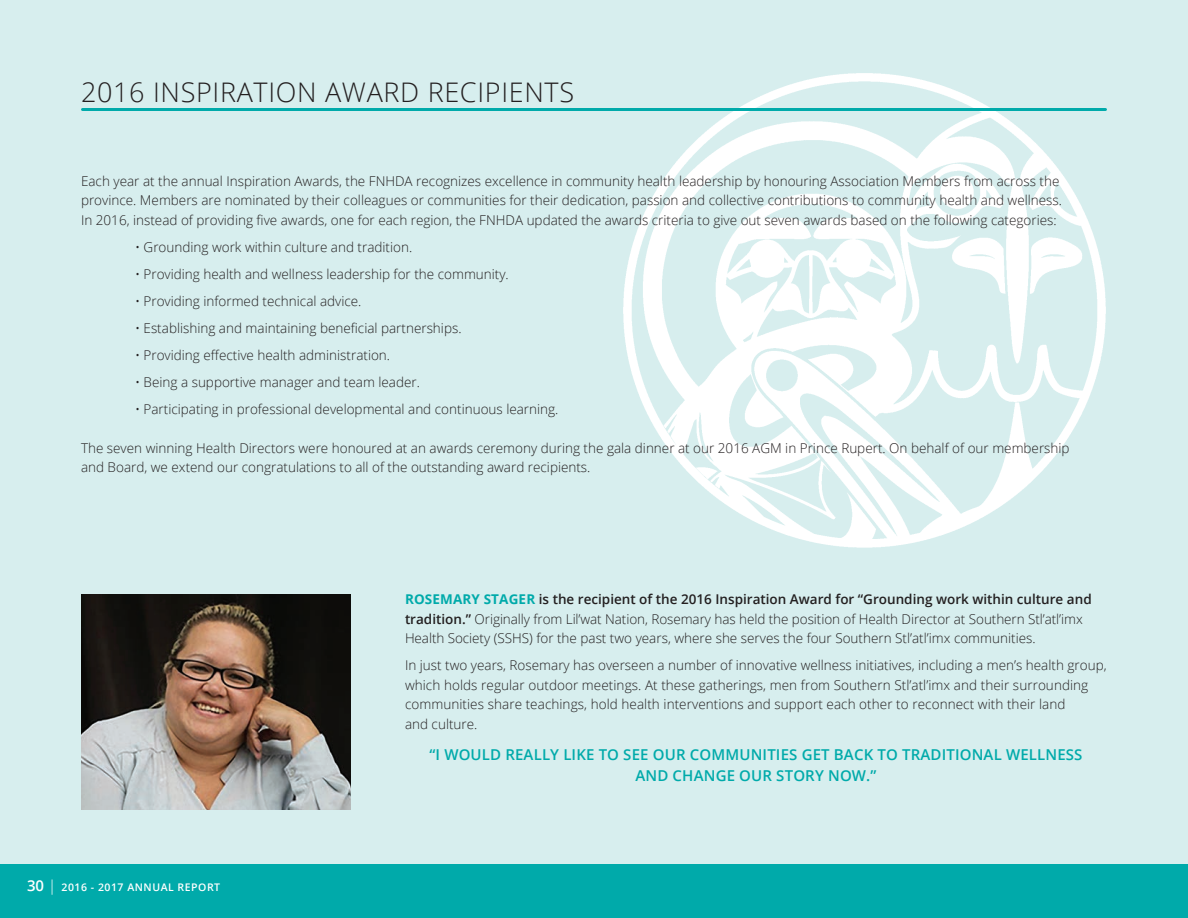
<style>
.page{position:relative;width:1188px;height:918px;background:#fff}
.page>*{position:absolute;margin:0;border:0;box-sizing:border-box;transform-origin:0 0}
.t1{font:300 27px "Open Sans";letter-spacing:.025em;color:#231f20}
.t2{font:600 15px/21px "Open Sans";letter-spacing:.01em;color:#0aa;text-align:center}
.t3{font:300 13.5px/19.5px "Open Sans";color:#231f20}
.t4{font:600 10.5px "Open Sans";letter-spacing:.05em;color:#fff}
.s1{font-size:15px}
.s2{font-weight:300;font-size:15px}
.s3{font-weight:700;color:#0aa}
.s4{font-weight:600}
</style>
<div class="page">
<div style="left:0;top:0;width:1188px;height:885px;background:#d7eeee"></div>
<img style="left:623px;top:73px;width:484px;height:475px">
<div style="left:0;top:864px;width:1188px;height:54px;background:#0aa"></div>
<hr style="left:82px;top:108px;width:1024px;height:3px;background:#0aa">
<img style="left:81px;top:594px;width:270px;height:216px">
<h1 class="t1" style="left:81px;top:73px;width:495px">2016 INSPIRATION AWARD RECIPIENTS</h1>
<p class="t3" style="left:81px;top:171px;width:983px">Each year at the annual Inspiration Awards, the FNHDA recognizes excellence in community health leadership by honouring Association Members from across the province. Members are nominated by their colleagues or communities for their dedication, passion and collective contributions to community health and wellness.<br>In 2016, instead of providing five awards, one for each region, the FNHDA updated the awards criteria to give out seven awards based on the following categories:</p>
<p class="t3" style="left:135px;top:237px;width:279px">• Grounding work within culture and tradition.</p>
<p class="t3" style="left:135px;top:264px;width:375px">• Providing health and wellness leadership for the community.</p>
<p class="t3" style="left:135px;top:291px;width:228px">• Providing informed technical advice.</p>
<p class="t3" style="left:135px;top:318px;width:328px">• Establishing and maintaining beneficial partnerships.</p>
<p class="t3" style="left:135px;top:345px;width:257px">• Providing effective health administration.</p>
<p class="t3" style="left:135px;top:372px;width:287px">• Being a supportive manager and team leader.</p>
<p class="t3" style="left:135px;top:399px;width:425px">• Participating in professional developmental and continuous learning.</p>
<p class="t3" style="left:81px;top:438px;width:990px">The seven winning Health Directors were honoured at an awards ceremony during the gala dinner at our 2016 AGM in Prince Rupert. On behalf of our membership and Board, we extend our congratulations to all of the outstanding award recipients.</p>
<p class="t4" style="left:27px;top:880px;width:195px"><span class="s1">30</span> <span class="s2">|</span> 2016 - 2017 ANNUAL REPORT</p>
<p class="t3" style="left:405px;top:589px;width:688px"><span class="s3">ROSEMARY STAGER</span> <span class="s4">is the recipient of the 2016 Inspiration Award for “Grounding work within culture and tradition.”</span> Originally from Lil’wat Nation, Rosemary has held the position of Health Director at Southern Stl’atl’imx<br>Health Society (SSHS) for the past two years, where she serves the four Southern Stl’atl’imx communities.</p>
<p class="t3" style="left:405px;top:655px;width:703px">In just two years, Rosemary has overseen a number of innovative wellness initiatives, including a men’s health group, which holds regular outdoor meetings. At these gatherings, men from Southern Stl’atl’imx and their surrounding communities share teachings, hold health interventions and support each other to reconnect with their land<br>and culture.</p>
<p class="t2" style="left:429px;top:744px;width:655px">“I WOULD REALLY LIKE TO SEE OUR COMMUNITIES GET BACK TO TRADITIONAL WELLNESS<br>AND CHANGE OUR STORY NOW.”</p>
</div>
